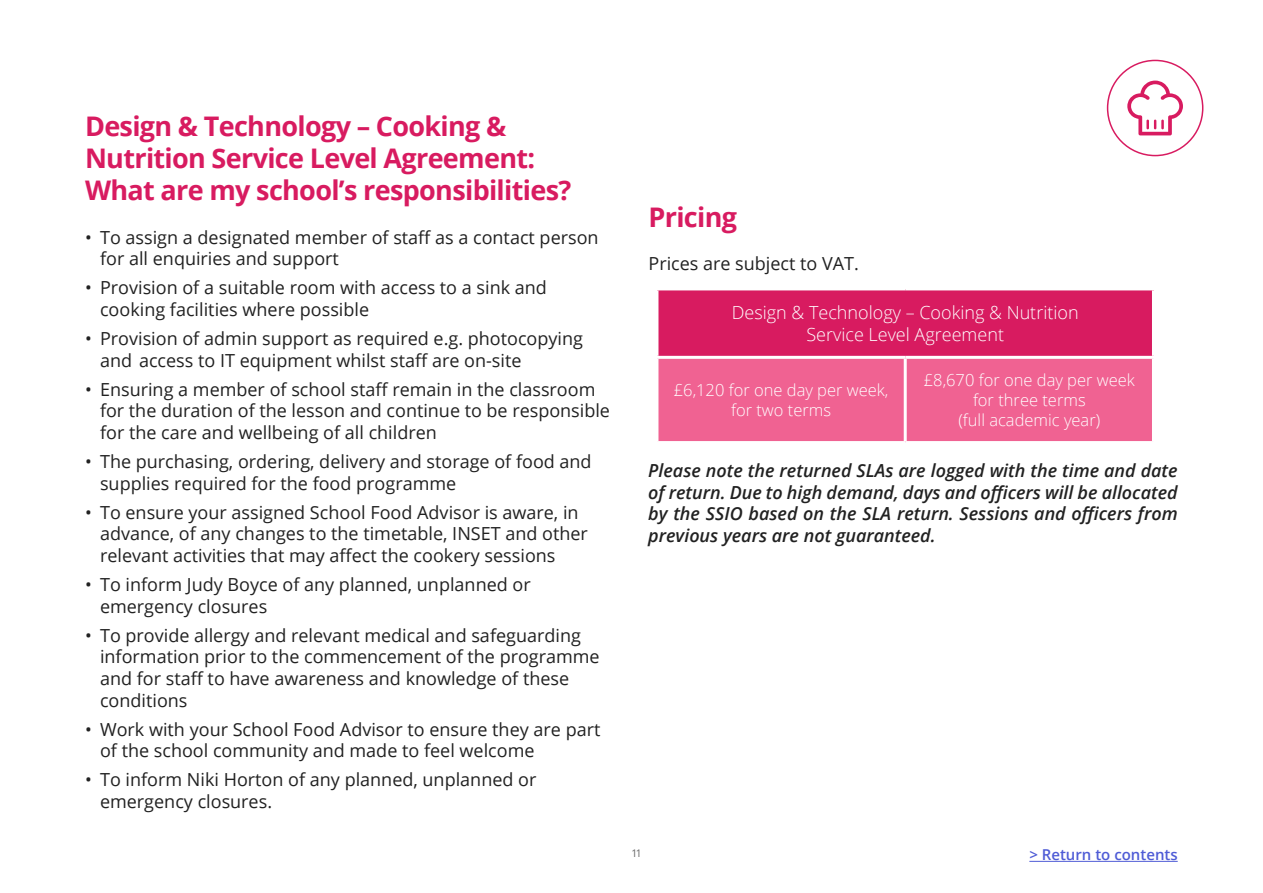
<style>
.page{position:relative;width:1263px;height:893px;background:#fff}
.page>*{position:absolute;margin:0;border:0;box-sizing:border-box;transform-origin:0 0}
.t1{font:700 27px "Open Sans";letter-spacing:-.025em;color:#d81b60}
.t2{font:18px/21.6px "Open Sans";color:#212121}
.t3{font:italic 600 18px/21.6px "Open Sans";color:#212121;text-align:justify}
.t4{font:300 18px "Open Sans";color:#fff}
.t5{font:300 16.5px/19.8px "Open Sans";color:#fff;text-align:center}
.t6{font:600 15px "Open Sans";color:#4f5cd6}
.t7{font:10.5px "Open Sans";color:#696969}
</style>
<div class="page">
<hr style="left:1029px;top:861px;width:149px;height:1px;background:#4f5cd6">
<div style="left:657px;top:289px;width:496px;height:68px;background:#d81b60"></div>
<div style="left:658px;top:359px;width:494px;height:82px;background:#f06292"></div>
<hr style="left:655px;top:287px;width:250px;height:3px;background:#fff">
<hr style="left:905px;top:287px;width:250px;height:3px;background:#fff">
<hr style="left:1152px;top:290px;width:3px;height:66px;background:#fff">
<hr style="left:904px;top:359px;width:3px;height:82px;background:#fff">
<hr style="left:655px;top:290px;width:3px;height:66px;background:#fff">
<hr style="left:655px;top:356px;width:250px;height:3px;background:#fff">
<hr style="left:905px;top:356px;width:250px;height:3px;background:#fff">
<div style="left:1107px;top:60px;width:96px;height:96px;border:2px solid #d81b60;border-radius:50%"></div>
<svg style="left:1127px;top:81px;width:56px;height:54px"></svg>
<p class="t1" style="left:85px;top:107px;width:423px">Design &amp; Technology – Cooking &amp;</p>
<p class="t1" style="left:85px;top:139px;width:452px">Nutrition Service Level Agreement:</p>
<p class="t1" style="left:85px;top:172px;width:488px">What are my school’s responsibilities?</p>
<p class="t2" style="left:100px;top:226px;width:500px;text-indent:-15px">• To assign a designated member of staff as a contact person for all enquiries and support</p>
<p class="t2" style="left:100px;top:276px;width:448px;text-indent:-15px">• Provision of a suitable room with access to a sink and cooking facilities where possible</p>
<p class="t2" style="left:100px;top:327px;width:484px;text-indent:-15px">• Provision of admin support as required e.g. photocopying and access to IT equipment whilst staff are on-site</p>
<p class="t2" style="left:100px;top:378px;width:511px;text-indent:-15px">• Ensuring a member of school staff remain in the classroom for the duration of the lesson and continue to be responsible for the care and wellbeing of all children</p>
<p class="t2" style="left:100px;top:450px;width:493px;text-indent:-15px">• The purchasing, ordering, delivery and storage of food and supplies required for the food programme</p>
<p class="t2" style="left:100px;top:501px;width:489px;text-indent:-15px">• To ensure your assigned School Food Advisor is aware, in advance, of any changes to the timetable, INSET and other relevant activities that may affect the cookery sessions</p>
<p class="t2" style="left:100px;top:573px;width:432px;text-indent:-15px">• To inform Judy Boyce of any planned, unplanned or emergency closures</p>
<p class="t2" style="left:100px;top:624px;width:501px;text-indent:-15px">• To provide allergy and relevant medical and safeguarding information prior to the commencement of the programme and for staff to have awareness and knowledge of these conditions</p>
<p class="t2" style="left:100px;top:718px;width:502px;text-indent:-15px">• Work with your School Food Advisor to ensure they are part of the school community and made to feel welcome</p>
<p class="t2" style="left:100px;top:768px;width:438px;text-indent:-15px">• To inform Niki Horton of any planned, unplanned or emergency closures.</p>
<p class="t1" style="left:648px;top:198px;width:90px">Pricing</p>
<p class="t2" style="left:648px;top:252px;width:212px">Prices are subject to VAT.</p>
<p class="t4" style="left:732px;top:300px;width:348px">Design &amp; Technology – Cooking &amp; Nutrition</p>
<p class="t4" style="left:806px;top:322px;width:199px">Service Level Agreement</p>
<p class="t5" style="left:674px;top:380px;width:216px">£6,120 for one day per week, for two terms</p>
<p class="t5" style="left:924px;top:370px;width:213px">£8,670 for one day per week</p>
<p class="t5" style="left:973px;top:390px;width:114px">for three terms</p>
<p class="t5" style="left:958px;top:410px;width:143px">(full academic year)</p>
<p class="t3" style="left:648px;top:459px;width:531px">Please note the returned SLAs are logged with the time and date of return. Due to high demand, days and officers will be allocated by the SSIO based on the SLA return. Sessions and officers from previous years are not guaranteed.</p>
<p class="t7" style="left:631px;top:846px;width:12px">11</p>
<p class="t6" style="left:1029px;top:844px;width:150px">&gt; Return to contents</p>
</div>
